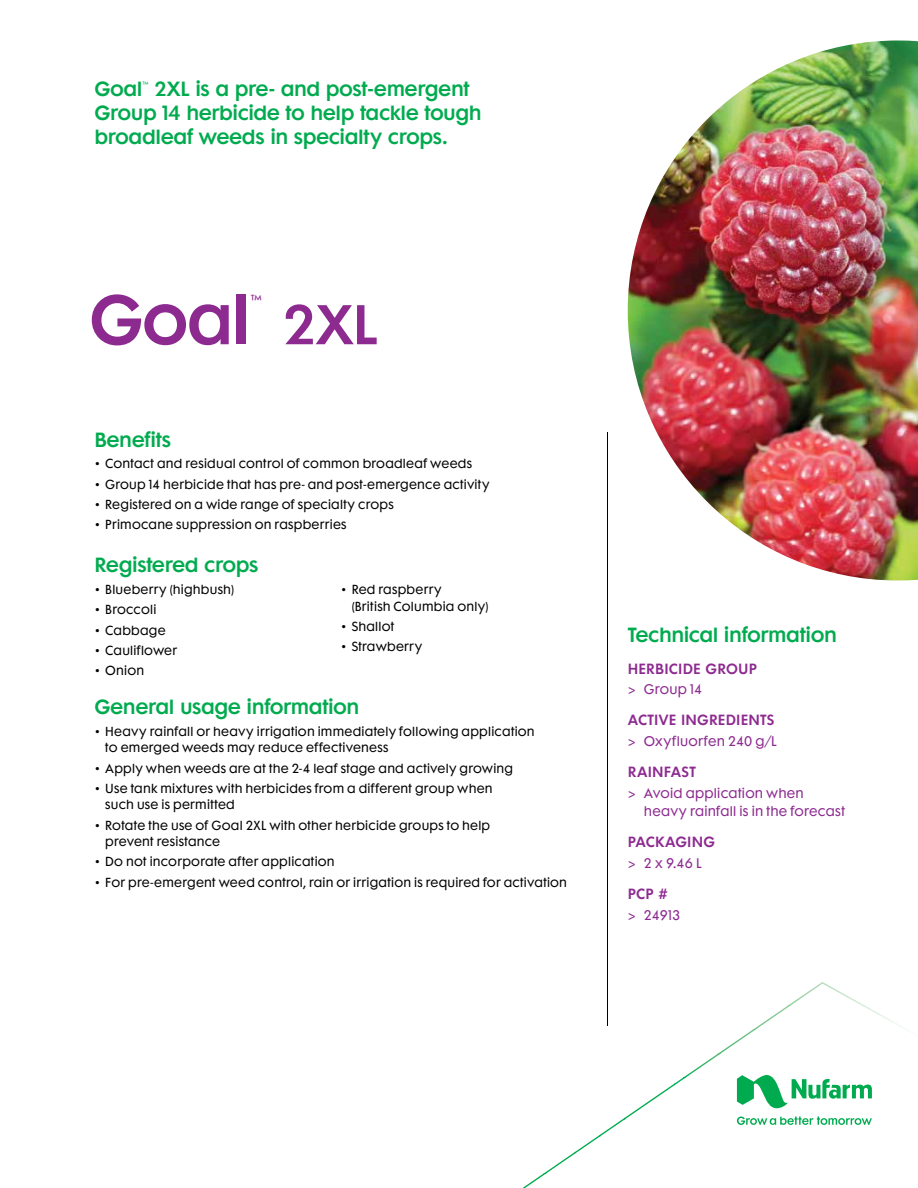
<style>
.page{position:relative;width:918px;height:1188px;background:#fff}
.page>*{position:absolute;margin:0;border:0;box-sizing:border-box;transform-origin:0 0}
.t1{font:600 63.75px "Futura Maxi Std";color:#8d2a90}
.t2{font:600 51px "Futura Maxi Std";color:#8d2a90}
.t3{font:600 18.75px/24px "Futura Maxi Std";letter-spacing:-.025em;color:#00ab4f}
.t4{font:300 15.9px "Futura Maxi Std";color:#8d2a90}
.t5{font:600 13.5px "Futura Maxi Std";letter-spacing:.015em;color:#8d2a90}
.t6{font:12.75px/18px "Futura Maxi Std";letter-spacing:.015em;color:#8d2a90}
.t7{font:12px/16.5px "Futura Maxi Std";letter-spacing:.02em;color:#000}
.t8{font:300 8.4px "Futura Maxi Std";color:#00ab4f}
</style>
<div class="page">
<hr style="left:607px;top:432px;width:1px;height:594px;background:#000">
<img style="left:628px;top:40px;width:290px;height:540px">
<img style="left:789px;top:982px;width:74px;height:23px">
<img style="left:754px;top:1005px;width:37px;height:24px">
<img style="left:861px;top:1005px;width:42px;height:23px">
<img style="left:719px;top:1029px;width:37px;height:24px">
<img style="left:684px;top:1053px;width:37px;height:25px">
<img style="left:624px;top:1084px;width:50px;height:36px">
<svg style="left:674px;top:1077px;width:12px;height:9px"></svg>
<img style="left:600px;top:1118px;width:25px;height:19px">
<img style="left:575px;top:1134px;width:25px;height:20px">
<img style="left:544px;top:1152px;width:31px;height:21px">
<img style="left:523px;top:1173px;width:24px;height:15px">
<svg style="left:737px;top:1075px;width:135px;height:50px"></svg>
<h3 class="t3" style="left:95px;top:76px;width:389px;text-indent:60px">2XL is a pre- and post-emergent<br>Group 14 herbicide to help tackle tough broadleaf weeds in specialty crops.</h3>
<h3 class="t3" style="left:94px;top:76px;width:50px">Goal</h3>
<p class="t8" style="left:142px;top:79px;width:8px">™</p>
<h1 class="t1" style="left:89px;top:278px;width:163px">Goal</h1>
<h3 class="t4" style="left:251px;top:291px;width:13px">™</h3>
<h2 class="t2" style="left:282px;top:291px;width:98px">2XL</h2>
<h3 class="t3" style="left:94px;top:427px;width:78px">Benefits</h3>
<p class="t7" style="left:94px;top:456px;width:379px">• Contact and residual control of common broadleaf weeds</p>
<p class="t7" style="left:94px;top:476px;width:397px">• Group 14 herbicide that has pre- and post-emergence activity</p>
<p class="t7" style="left:94px;top:496px;width:301px">• Registered on a wide range of specialty crops</p>
<p class="t7" style="left:94px;top:516px;width:254px">• Primocane suppression on raspberries</p>
<h3 class="t3" style="left:94px;top:553px;width:166px">Registered crops</h3>
<p class="t7" style="left:94px;top:581px;width:141px">• Blueberry (highbush)</p>
<p class="t7" style="left:94px;top:602px;width:63px">• Broccoli</p>
<p class="t7" style="left:94px;top:622px;width:73px">• Cabbage</p>
<p class="t7" style="left:94px;top:642px;width:84px">• Cauliflower</p>
<p class="t7" style="left:94px;top:662px;width:51px">• Onion</p>
<p class="t7" style="left:352px;top:581px;width:138px;text-indent:-11px">• Red raspberry<br>(British Columbia only)</p>
<p class="t7" style="left:341px;top:618px;width:55px">• Shallot</p>
<p class="t7" style="left:341px;top:638px;width:83px">• Strawberry</p>
<h3 class="t3" style="left:94px;top:695px;width:267px">General usage information</h3>
<p class="t7" style="left:105px;top:723px;width:431px;text-indent:-11px">• Heavy rainfall or heavy irrigation immediately following application to emerged weeds may reduce effectiveness</p>
<p class="t7" style="left:94px;top:760px;width:420px">• Apply when weeds are at the 2-4 leaf stage and actively growing</p>
<p class="t7" style="left:105px;top:780px;width:389px;text-indent:-11px">• Use tank mixtures with herbicides from a different group when such use is permitted</p>
<p class="t7" style="left:105px;top:817px;width:386px;text-indent:-11px">• Rotate the use of Goal 2XL with other herbicide groups to help prevent resistance</p>
<p class="t7" style="left:94px;top:853px;width:242px">• Do not incorporate after application</p>
<p class="t7" style="left:94px;top:874px;width:474px">• For pre-emergent weed control, rain or irrigation is required for activation</p>
<h3 class="t3" style="left:628px;top:623px;width:211px">Technical information</h3>
<p class="t5" style="left:628px;top:659px;width:131px">HERBICIDE GROUP</p>
<p class="t6" style="left:628px;top:680px;width:76px">&gt; Group 14</p>
<p class="t5" style="left:628px;top:711px;width:148px">ACTIVE INGREDIENTS</p>
<p class="t6" style="left:628px;top:732px;width:150px">&gt; Oxyfluorfen 240 g/L</p>
<p class="t5" style="left:628px;top:763px;width:70px">RAINFAST</p>
<p class="t6" style="left:644px;top:784px;width:203px;text-indent:-16px">&gt; Avoid application when heavy rainfall is in the forecast</p>
<p class="t5" style="left:628px;top:833px;width:89px">PACKAGING</p>
<p class="t6" style="left:628px;top:854px;width:76px">&gt; 2 x 9.46 L</p>
<p class="t5" style="left:628px;top:885px;width:41px">PCP #</p>
<p class="t6" style="left:628px;top:906px;width:54px">&gt; 24913</p>
</div>
